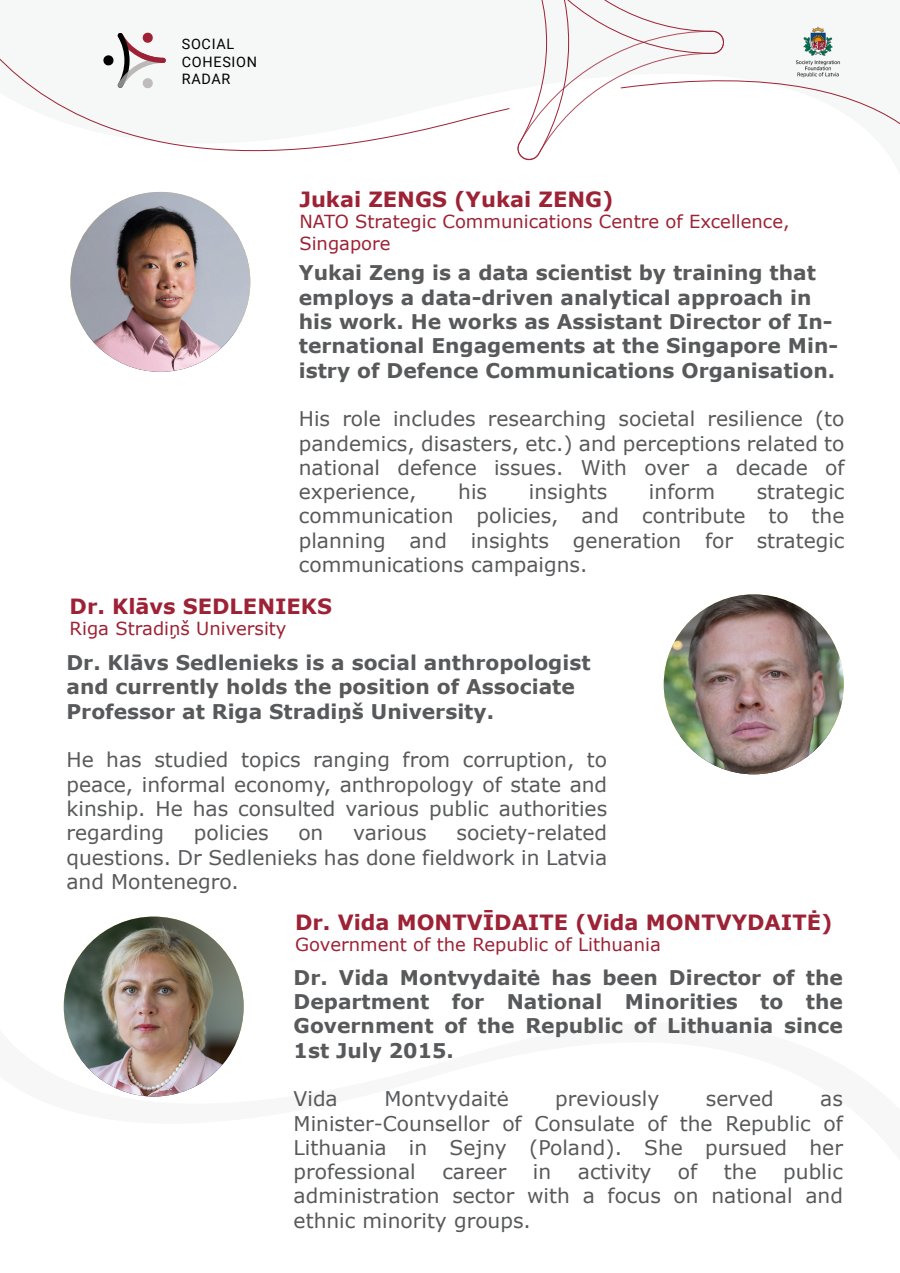
<style>
.page{position:relative;width:900px;height:1273px;background:#fff}
.page>*{position:absolute;margin:0;border:0;box-sizing:border-box;transform-origin:0 0}
.t1{font:700 21px "Verdana";color:#9d2235}
.t2{font:20.25px/24.3px "Verdana";color:#58595b;text-align:justify}
.t3{font:700 20.25px/24.3px "Verdana";color:#58595b}
.t4{font:18px/21.6px "Verdana";color:#9d2235}
.t5{font:14.4px/17.2px "Roboto";letter-spacing:.05em;color:#000}
</style>
<div class="page">
<img style="left:70px;top:192px;width:180px;height:180px;border-radius:90px">
<svg style="left:517px;top:0;width:383px;height:161px"></svg>
<svg style="left:0;top:32px;width:510px;height:213px"></svg>
<img style="left:664px;top:594px;width:180px;height:180px;border-radius:90px">
<img style="left:64px;top:917px;width:180px;height:179px;border-radius:90px">
<p class="t5" style="left:182px;top:35px;width:77px">SOCIAL<br>COHESION<br>RADAR</p>
<p class="t1" style="left:299px;top:185px;width:316px">Jukai ZENGS (Yukai ZENG)</p>
<p class="t4" style="left:299px;top:211px;width:492px">NATO Strategic Communications Centre of Excellence,<br>Singapore</p>
<p class="t3" style="left:299px;top:261px;width:541px">Yukai Zeng is a data scientist by training that employs a data-driven analytical approach in his work. He works as Assistant Director of In&shy;ternational Engagements at the Singapore Min&shy;istry of Defence Communications Organisation.</p>
<p class="t2" style="left:299px;top:407px;width:547px">His role includes researching societal resilience (to pandemics, disasters, etc.) and perceptions related to national defence issues. With over a decade of experience,</p>
<p class="t2" style="left:458px;top:480px;width:30px">his</p>
<p class="t2" style="left:529px;top:480px;width:80px">insights</p>
<p class="t2" style="left:649px;top:480px;width:68px">inform</p>
<p class="t2" style="left:299px;top:480px;width:547px;text-indent:458px">strategic communication policies, and contribute to the planning and insights generation for strategic communications campaigns.</p>
<p class="t1" style="left:70px;top:592px;width:264px">Dr. Klāvs SEDLENIEKS</p>
<p class="t4" style="left:70px;top:618px;width:219px">Riga Stradiņš University</p>
<p class="t3" style="left:66px;top:651px;width:526px">Dr. Klāvs Sedlenieks is a social anthropologist and currently holds the position of Associate<br>Professor at Riga Stradiņš University.</p>
<p class="t2" style="left:66px;top:748px;width:542px">He has studied topics ranging from corruption, to peace, informal economy, anthropology of state and kinship. He has consulted various public authorities regarding</p>
<p class="t2" style="left:66px;top:821px;width:542px;text-indent:390px">society-related questions. Dr Sedlenieks has done fieldwork in Latvia and Montenegro.</p>
<p class="t1" style="left:295px;top:908px;width:539px">Dr. Vida MONTVĪDAITE (Vida MONTVYDAITĖ)</p>
<p class="t4" style="left:295px;top:934px;width:367px">Government of the Republic of Lithuania</p>
<p class="t3" style="left:294px;top:965px;width:551px;text-align:justify">Dr. Vida Montvydaitė has been Director of the Department for National Minorities to the Government of the Republic of Lithuania since 1st July 2015.</p>
<p class="t2" style="left:294px;top:1087px;width:46px">Vida</p>
<p class="t2" style="left:384px;top:1087px;width:126px">Montvydaitė</p>
<p class="t2" style="left:555px;top:1087px;width:106px">previously</p>
<p class="t2" style="left:706px;top:1087px;width:69px">served</p>
<p class="t2" style="left:194px;top:821px;width:76px">policies</p>
<p class="t2" style="left:298px;top:821px;width:27px">on</p>
<p class="t2" style="left:353px;top:821px;width:75px">various</p>
<p class="t2" style="left:294px;top:1087px;width:551px;text-indent:527px">as Minister-Counsellor of Consulate of the Republic of Lithuania in Sejny (Poland). She pursued her professional</p>
<p class="t2" style="left:442px;top:1160px;width:66px">career</p>
<p class="t2" style="left:533px;top:1160px;width:20px">in</p>
<p class="t2" style="left:578px;top:1160px;width:75px">activity</p>
<p class="t2" style="left:678px;top:1160px;width:21px">of</p>
<p class="t2" style="left:724px;top:1160px;width:34px">the</p>
<p class="t2" style="left:294px;top:1160px;width:551px;text-indent:490px">public administration sector with a focus on national and ethnic minority groups.</p>
</div>
